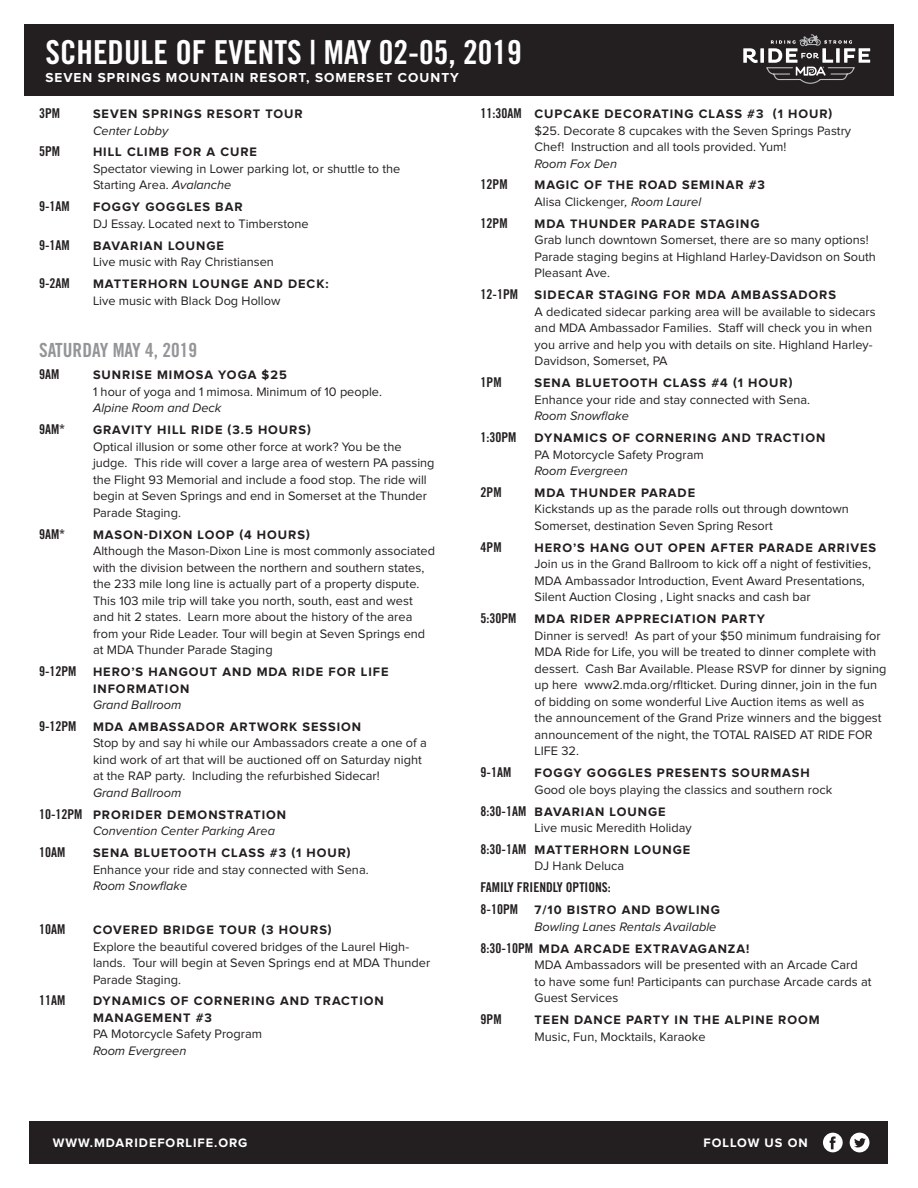
<style>
.page{position:relative;width:918px;height:1188px;background:#fff}
.page>*{position:absolute;margin:0;border:0;box-sizing:border-box;transform-origin:0 0}
.Schedule{font:33px "Trade Gothic LT Pro Bd Cn 20";color:#fff}
.Schedule-2{font:19.5px "Trade Gothic LT Pro Bd Cn 20";color:#939598}
.Schedule-3{font:13.5px "Trade Gothic LT Pro Bd Cn 20";color:#231f20}
.Schedule-4{font:700 13.5px "Proxima Nova";letter-spacing:.075em;color:#fff}
.Schedule-5{font:12.75px/16.5px "Proxima Nova";color:#231f20}
.Schedule-6{font:700 12.75px/16.5px "Proxima Nova";letter-spacing:.075em;color:#231f20}
.Schedule-7{font:italic 12.75px/16.5px "Proxima Nova";color:#231f20}
.t1{font:700 12.75px "Proxima Nova";letter-spacing:.075em;color:#fff}
.s1{font-weight:400;font-style:italic}
.s2{font-weight:700}
.s3{font-style:italic}
.s4{font-family:"Trade Gothic LT Pro Bd Cn 20";font-weight:400;font-size:13.5px}
.s5{font-family:"Trade Gothic LT Pro Bd Cn 20";font-size:13.5px}
.s6{font-family:"Trade Gothic LT Pro Bd Cn 20";font-style:normal;font-size:13.5px}
.s7{font-weight:700;font-style:normal}
.s8{font-weight:400}
</style>
<div class="page">
<div style="left:29px;top:1121px;width:858px;height:43px;background:#231f20"></div>
<svg style="left:850px;top:1133px;width:19px;height:19px"></svg>
<svg style="left:823px;top:1133px;width:20px;height:19px"></svg>
<div style="left:24px;top:24px;width:870px;height:72px;background:#231f20"></div>
<svg style="left:743px;top:48px;width:15px;height:15px"></svg>
<svg style="left:760px;top:48px;width:4px;height:15px"></svg>
<svg style="left:766px;top:35px;width:104px;height:49px"></svg>
<p class="Schedule" style="left:45px;top:32px;width:478px">SCHEDULE OF EVENTS | MAY 02-05, 2019</p>
<p class="Schedule-4" style="left:45px;top:71px;width:415px">SEVEN SPRINGS MOUNTAIN RESORT, SOMERSET COUNTY</p>
<p class="Schedule-3" style="left:39px;top:105px;width:22px">3PM</p>
<p class="Schedule-6" style="left:93px;top:106px;width:211px">SEVEN SPRINGS RESORT TOUR<br><span class="s1">Center Lobby</span></p>
<p class="Schedule-3" style="left:39px;top:143px;width:22px">5PM</p>
<p class="Schedule-5" style="left:93px;top:145px;width:309px"><span class="s2">HILL CLIMB FOR A CURE<br></span>Spectator viewing in Lower parking lot, or shuttle to the<br>Starting Area. <span class="s3">Avalanche</span></p>
<p class="Schedule-3" style="left:39px;top:198px;width:32px">9-1AM</p>
<p class="Schedule-5" style="left:93px;top:199px;width:217px"><span class="s2">FOGGY GOGGLES BAR<br></span>DJ Essay. Located next to Timberstone</p>
<p class="Schedule-3" style="left:39px;top:237px;width:32px">9-1AM</p>
<p class="Schedule-5" style="left:93px;top:238px;width:182px"><span class="s2">BAVARIAN LOUNGE<br></span>Live music with Ray Christiansen</p>
<p class="Schedule-3" style="left:39px;top:275px;width:32px">9-2AM</p>
<p class="Schedule-5" style="left:93px;top:276px;width:237px"><span class="s2">MATTERHORN LOUNGE AND DECK:<br></span>Live music with Black Dog Hollow</p>
<p class="Schedule-2" style="left:39px;top:339px;width:160px">SATURDAY MAY 4, 2019</p>
<p class="Schedule-3" style="left:39px;top:366px;width:22px">9AM</p>
<p class="Schedule-5" style="left:93px;top:367px;width:290px"><span class="s2">SUNRISE MIMOSA YOGA $25<br></span>1 hour of yoga and 1 mimosa. Minimum of 10 people.<br><span class="s3">Alpine Room and Deck</span></p>
<p class="Schedule-3" style="left:39px;top:421px;width:28px">9AM*</p>
<p class="Schedule-5" style="left:93px;top:422px;width:343px"><span class="s2">GRAVITY HILL RIDE (3.5 HOURS)<br></span>Optical illusion or some other force at work? You be the judge. This ride will cover a large area of western PA passing the Flight 93 Memorial and include a food stop. The ride will begin at Seven Springs and end in Somerset at the Thunder Parade Staging.</p>
<p class="Schedule-3" style="left:39px;top:526px;width:28px">9AM*</p>
<p class="Schedule-5" style="left:93px;top:527px;width:343px"><span class="s2">MASON-DIXON LOOP (4 HOURS)<br></span>Although the Mason-Dixon Line is most commonly associated with the division between the northern and southern states, the 233 mile long line is actually part of a property dispute.<br>This 103 mile trip will take you north, south, east and west and hit 2 states. Learn more about the history of the area from your Ride Leader. Tour will begin at Seven Springs end at MDA Thunder Parade Staging</p>
<p class="Schedule-6" style="left:93px;top:664px;width:297px;text-indent:-54px"><span class="s4">9-12PM</span> HERO’S HANGOUT AND MDA RIDE FOR LIFE<br>INFORMATION<br><span class="s1">Grand Ballroom</span></p>
<p class="Schedule-5" style="left:93px;top:719px;width:335px;text-indent:-54px"><span class="s5">9-12PM</span> <span class="s2">MDA AMBASSADOR ARTWORK SESSION<br></span>Stop by and say hi while our Ambassadors create a one of a kind work of art that will be auctioned off on Saturday night at the RAP party. Including the refurbished Sidecar!<br><span class="s3">Grand Ballroom</span></p>
<p class="Schedule-7" style="left:93px;top:807px;width:195px;text-indent:-54px"><span class="s6">10-12PM</span> <span class="s7">PRORIDER DEMONSTRATION<br></span>Convention Center Parking Area</p>
<p class="Schedule-3" style="left:39px;top:844px;width:28px">10AM</p>
<p class="Schedule-5" style="left:93px;top:845px;width:277px"><span class="s2">SENA BLUETOOTH CLASS #3 (1 HOUR)<br></span>Enhance your ride and stay connected with Sena.<br><span class="s3">Room Snowflake</span></p>
<p class="Schedule-3" style="left:39px;top:921px;width:28px">10AM</p>
<p class="Schedule-5" style="left:93px;top:922px;width:339px"><span class="s2">COVERED BRIDGE TOUR (3 HOURS)<br></span>Explore the beautiful covered bridges of the Laurel High&shy;lands. Tour will begin at Seven Springs end at MDA Thunder Parade Staging.</p>
<p class="Schedule-3" style="left:39px;top:992px;width:28px">11AM</p>
<p class="Schedule-6" style="left:93px;top:994px;width:292px">DYNAMICS OF CORNERING AND TRACTION<br>MANAGEMENT #3<br><span class="s8">PA Motorcycle Safety Program<br></span><span class="s1">Room Evergreen</span></p>
<p class="Schedule-5" style="left:535px;top:106px;width:318px;text-indent:-54px"><span class="s5">11:30AM</span> <span class="s2">CUPCAKE DECORATING CLASS #3 (1 HOUR) </span>$25. Decorate 8 cupcakes with the Seven Springs Pastry Chef! Instruction and all tools provided. Yum!<br><span class="s3">Room Fox Den</span></p>
<p class="Schedule-3" style="left:481px;top:176px;width:28px">12PM</p>
<p class="Schedule-6" style="left:535px;top:178px;width:232px">MAGIC OF THE ROAD SEMINAR #3<br><span class="s8">Alisa Clickenger</span><span class="s1">, Room Laurel</span></p>
<p class="Schedule-3" style="left:481px;top:215px;width:28px">12PM</p>
<p class="Schedule-5" style="left:535px;top:216px;width:343px"><span class="s2">MDA THUNDER PARADE STAGING<br></span>Grab lunch downtown Somerset, there are so many options!<br>Parade staging begins at Highland Harley-Davidson on South Pleasant Ave.</p>
<p class="Schedule-5" style="left:535px;top:287px;width:343px;text-indent:-54px"><span class="s5">12-1PM</span> <span class="s2">SIDECAR STAGING FOR MDA AMBASSADORS<br></span>A dedicated sidecar parking area will be available to sidecars and MDA Ambassador Families. Staff will check you in when you arrive and help you with details on site. Highland Harley-Davidson, Somerset, PA</p>
<p class="Schedule-3" style="left:481px;top:374px;width:22px">1PM</p>
<p class="Schedule-5" style="left:535px;top:375px;width:277px"><span class="s2">SENA BLUETOOTH CLASS #4 (1 HOUR)<br></span>Enhance your ride and stay connected with Sena.<br><span class="s3">Room Snowflake</span></p>
<p class="Schedule-3" style="left:481px;top:429px;width:37px">1:30PM</p>
<p class="Schedule-6" style="left:535px;top:430px;width:292px">DYNAMICS OF CORNERING AND TRACTION<br><span class="s8">PA Motorcycle Safety Program<br></span><span class="s1">Room Evergreen</span></p>
<p class="Schedule-3" style="left:481px;top:484px;width:22px">2PM</p>
<p class="Schedule-5" style="left:535px;top:485px;width:316px"><span class="s2">MDA THUNDER PARADE<br></span>Kickstands up as the parade rolls out through downtown<br>Somerset, destination Seven Spring Resort</p>
<p class="Schedule-3" style="left:481px;top:539px;width:22px">4PM</p>
<p class="Schedule-5" style="left:535px;top:540px;width:343px"><span class="s2">HERO’S HANG OUT OPEN AFTER PARADE ARRIVES </span>Join us in the Grand Ballroom to kick off a night of festivities, MDA Ambassador Introduction, Event Award Presentations, Silent Auction Closing , Light snacks and cash bar</p>
<p class="Schedule-3" style="left:481px;top:610px;width:37px">5:30PM</p>
<p class="Schedule-5" style="left:535px;top:611px;width:353px"><span class="s2">MDA RIDER APPRECIATION PARTY<br></span>Dinner is served! As part of your $50 minimum fundraising for MDA Ride for Life, you will be treated to dinner complete with dessert. Cash Bar Available. Please RSVP for dinner by signing up here www2.mda.org/rflticket. During dinner, join in the fun of bidding on some wonderful Live Auction items as well as<br>the announcement of the Grand Prize winners and the biggest announcement of the night, the TOTAL RAISED AT RIDE FOR LIFE 32.</p>
<p class="Schedule-3" style="left:481px;top:764px;width:32px">9-1AM</p>
<p class="Schedule-5" style="left:535px;top:765px;width:299px"><span class="s2">FOGGY GOGGLES PRESENTS SOURMASH<br></span>Good ole boys playing the classics and southern rock</p>
<p class="Schedule-5" style="left:535px;top:804px;width:159px;text-indent:-54px"><span class="s5">8:30-1AM</span> <span class="s2">BAVARIAN LOUNGE<br></span>Live music Meredith Holiday</p>
<p class="Schedule-6" style="left:535px;top:842px;width:157px;text-indent:-54px"><span class="s4">8:30-1AM</span> MATTERHORN LOUNGE<br><span class="s8">DJ Hank Deluca</span></p>
<p class="Schedule-3" style="left:481px;top:879px;width:132px">FAMILY FRIENDLY OPTIONS:</p>
<p class="Schedule-7" style="left:481px;top:902px;width:241px;text-align:right"><span class="s6">8-10PM</span> <span class="s7">7/10 BISTRO AND BOWLING<br></span>Bowling Lanes Rentals Available</p>
<p class="Schedule-5" style="left:535px;top:941px;width:338px;text-indent:-54px"><span class="s5">8:30-10PM</span> <span class="s2">MDA ARCADE EXTRAVAGANZA!<br></span>MDA Ambassadors will be presented with an Arcade Card to have some fun! Participants can purchase Arcade cards at Guest Services</p>
<p class="Schedule-3" style="left:481px;top:1011px;width:22px">9PM</p>
<p class="Schedule-6" style="left:535px;top:1012px;width:287px">TEEN DANCE PARTY IN THE ALPINE ROOM<br><span class="s8">Music, Fun, Mocktails, Karaoke</span></p>
<p class="t1" style="left:53px;top:1137px;width:196px">WWW.MDARIDEFORLIFE.ORG</p>
<p class="t1" style="left:704px;top:1137px;width:106px">FOLLOW US ON</p>
</div>
